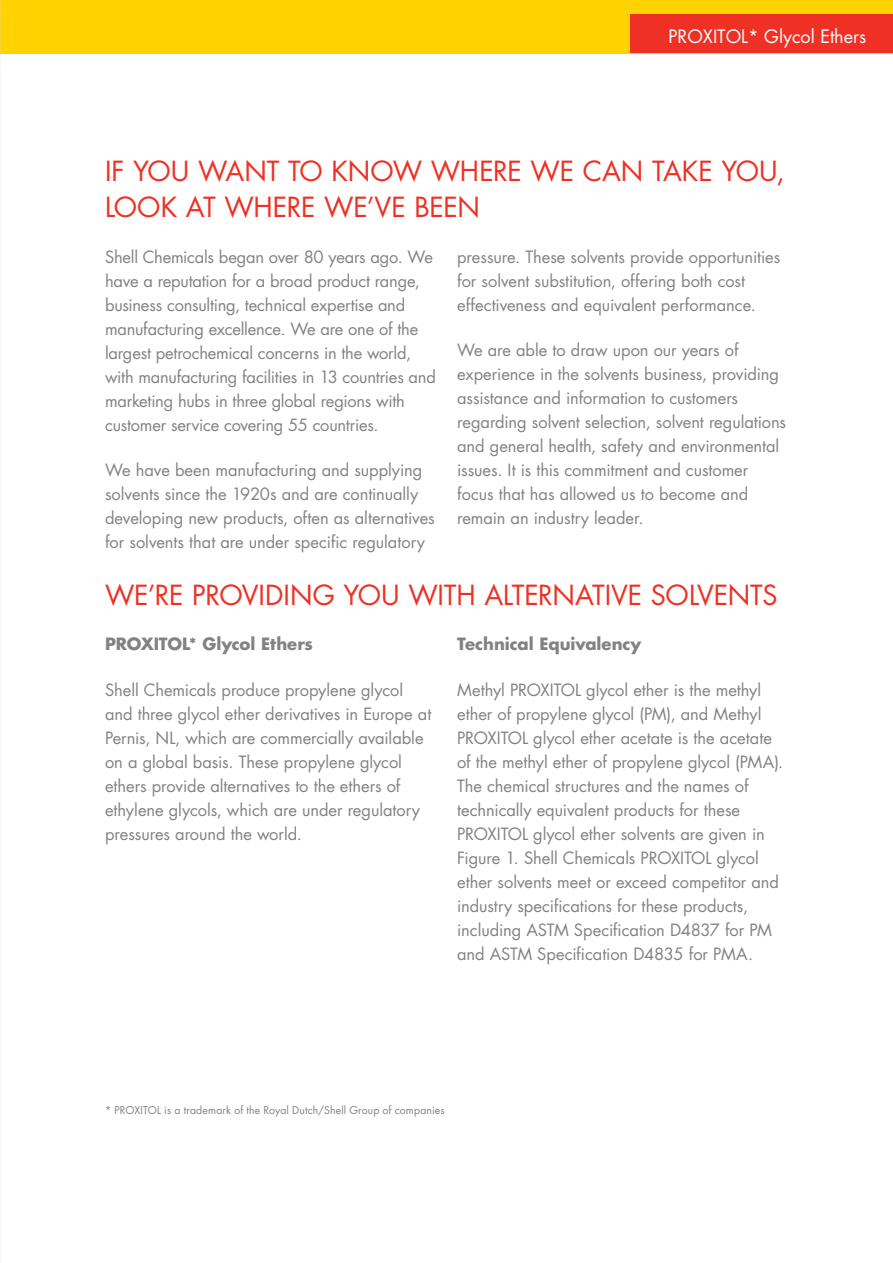
<style>
.page{position:relative;width:893px;height:1263px;background:#fff}
.page>*{position:absolute;margin:0;border:0;box-sizing:border-box;transform-origin:0 0}
.t1{font:27px/36px "Futura";letter-spacing:-.005em;color:#ee3124}
.t2{font:18px "Futura";color:#fff}
.t3{font:16.5px/24px "Futura";color:#808285}
.t4{font:700 16.5px "Futura";letter-spacing:-.005em;color:#808285}
.t5{font:10.5px "Futura";letter-spacing:.015em;color:#808285}
</style>
<div class="page">
<div style="left:0;top:0;width:893px;height:53px;background:#ffd200"></div>
<div style="left:630px;top:14px;width:263px;height:39px;background:#ee3124"></div>
<p class="t2" style="left:668px;top:24px;width:199px">Proxitol* Glycol Ethers</p>
<h1 class="t1" style="left:105px;top:153px;width:681px">I f you want to know where we can take you, look at where we’ve bee n</h1>
<p class="t3" style="left:105px;top:244px;width:332px">Shell Chemicals began over 80 years ago. We have a reputation for a broad product range, business consulting, technical expertise and manufacturing excellence. We are one of the largest petrochemical concerns in the world, with manufacturing facilities in 13 countries and marketing hubs in three global regions with customer service covering 55 countries.</p>
<p class="t3" style="left:105px;top:458px;width:331px">We have been manufacturing and supplying solvents since the 1920s and are continually developing new products, often as alternatives for solvents that are under specific regulatory</p>
<p class="t3" style="left:457px;top:244px;width:325px">pressure. These solvents provide opportunities for solvent substitution, offering both cost effectiveness and equivalent performance.</p>
<p class="t3" style="left:457px;top:338px;width:331px">We are able to draw upon our years of experience in the solvents business, providing assistance and information to customers regarding solvent selection, solvent regulations and general health, safety and environmental issues. It is this commitment and customer focus that has allowed us to become and remain an industry leader.</p>
<h1 class="t1" style="left:105px;top:577px;width:674px">We’re providing you with alternative solvents</h1>
<p class="t4" style="left:105px;top:633px;width:210px">PROXITOL* Glycol Ethers</p>
<p class="t3" style="left:105px;top:677px;width:328px">Shell Chemicals produce propylene glycol and three glycol ether derivatives in Europe at Pernis, NL, which are commercially available on a global basis. These propylene glycol ethers provide alternatives to the ethers of ethylene glycols, which are under regulatory pressures around the world.</p>
<p class="t4" style="left:457px;top:633px;width:186px">Technical Equivalency</p>
<p class="t3" style="left:457px;top:677px;width:71px">Methyl PROXITOL</p>
<p class="t3" style="left:457px;top:677px;width:306px;text-align:justify;text-indent:129px">glycol ether is the methyl ether of propylene glycol (PM), and Methyl PROXITOL</p>
<p class="t3" style="left:457px;top:725px;width:328px;text-indent:76px">glycol ether acetate is the acetate of the methyl ether of propylene glycol (PMA).<br>The chemical structures and the names of technically equivalent products for these<br>PROXITOL</p>
<p class="t3" style="left:457px;top:821px;width:309px;text-indent:76px">glycol ether solvents are given in<br>Figure 1. Shell Chemicals PROXITOL</p>
<p class="t3" style="left:457px;top:845px;width:323px;text-indent:260px">glycol ether solvents meet or exceed competitor and industry specifications for these products, including ASTM Specification D4837 for PM and ASTM Specification D4835 for PMA.</p>
<p class="t5" style="left:105px;top:1102px;width:22px">* PROXITOL</p>
<p class="t5" style="left:164px;top:1102px;width:282px">is a trademark of the Royal Dutch/Shell Group of companies</p>
</div>
